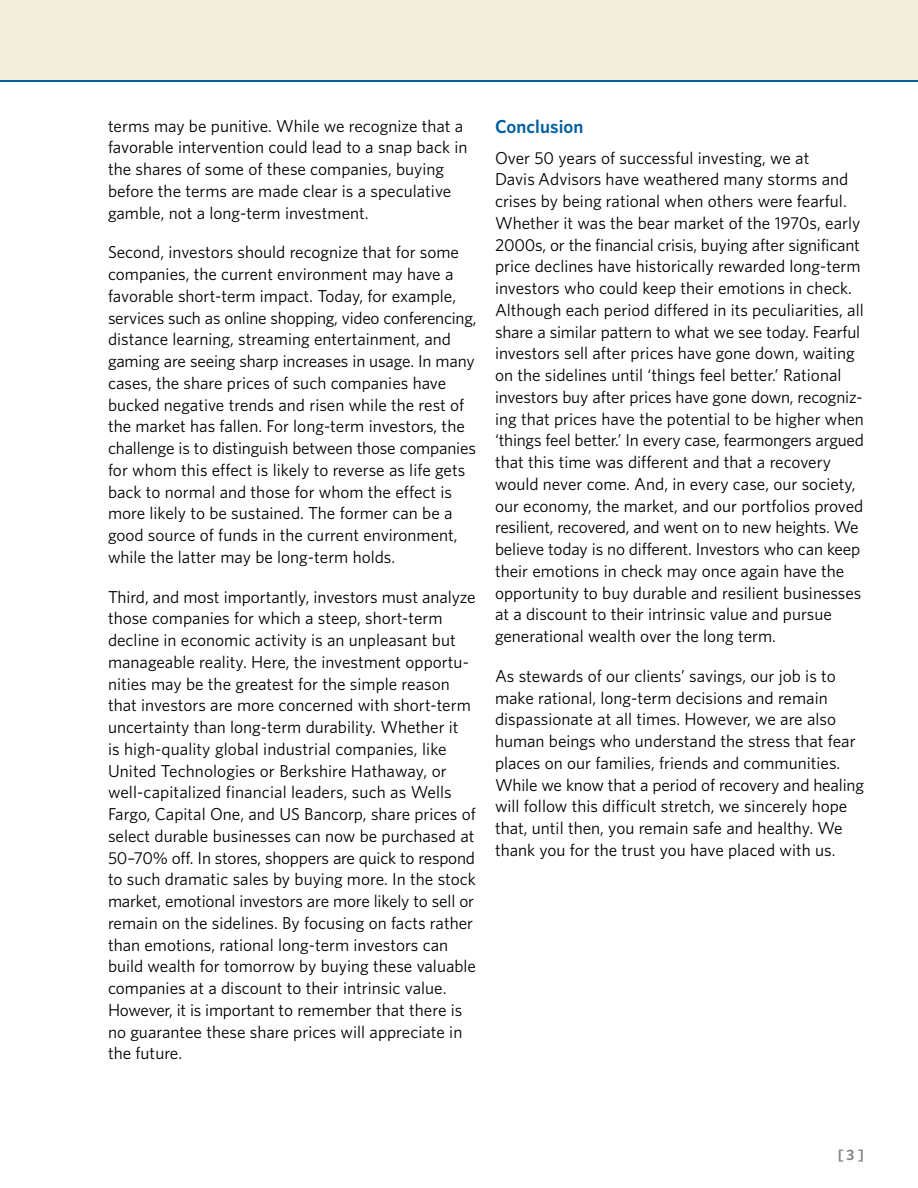
<style>
.page{position:relative;width:918px;height:1188px;background:#fff}
.page>*{position:absolute;margin:0;border:0;box-sizing:border-box;transform-origin:0 0}
.t1{font:600 18.75px "Whitney";letter-spacing:.005em;color:#005f9e}
.t2{font:17.25px/21.8px "Whitney";color:#000}
.t3{font:600 15px "Whitney";color:#808285}
</style>
<div class="page">
<div style="left:0;top:0;width:918px;height:80px;background:#f0eedb"></div>
<hr style="left:0;top:80px;width:918px;height:2px;background:#005f9e">
<p class="t2" style="left:108px;top:114px;width:361px">terms may be punitive. While we recognize that a favorable intervention could lead to a snap back in the shares of some of these companies, buying before the terms are made clear is a speculative gamble, not a long-term investment.</p>
<p class="t2" style="left:108px;top:241px;width:370px">Second, investors should recognize that for some companies, the current environment may have a favorable short-term impact. Today, for example, services such as online shopping, video conferencing, distance learning, streaming entertainment, and gaming are seeing sharp increases in usage. In many cases, the share prices of such companies have bucked negative trends and risen while the rest of the market has fallen. For long-term investors, the challenge is to distinguish between those companies for whom this effect is likely to reverse as life gets back to normal and those for whom the effect is more likely to be sustained. The former can be a good source of funds in the current environment, while the latter may be long-term holds.</p>
<p class="t2" style="left:108px;top:585px;width:370px">Third, and most importantly, investors must analyze those companies for which a steep, short-term decline in economic activity is an unpleasant but manageable reality. Here, the investment opportu&shy;nities may be the greatest for the simple reason that investors are more concerned with short-term uncertainty than long-term durability. Whether it<br>is high-quality global industrial companies, like United Technologies or Berkshire Hathaway, or well-capitalized financial leaders, such as Wells Fargo, Capital One, and US Bancorp, share prices of select durable businesses can now be purchased at 50–70% off. In stores, shoppers are quick to respond to such dramatic sales by buying more. In the stock market, emotional investors are more likely to sell or remain on the sidelines. By focusing on facts rather than emotions, rational long-term investors can build wealth for tomorrow by buying these valuable companies at a discount to their intrinsic value.<br>However, it is important to remember that there is no guarantee these share prices will appreciate in the future.</p>
<p class="t1" style="left:495px;top:114px;width:90px">Conclusion</p>
<p class="t2" style="left:495px;top:146px;width:370px">Over 50 years of successful investing, we at<br>Davis Advisors have weathered many storms and crises by being rational when others were fearful.<br>Whether it was the bear market of the 1970s, early 2000s, or the financial crisis, buying after significant price declines have historically rewarded long-term investors who could keep their emotions in check.<br>Although each period differed in its peculiarities, all share a similar pattern to what we see today. Fearful investors sell after prices have gone down, waiting on the sidelines until ‘things feel better.’ Rational investors buy after prices have gone down, recogniz&shy;ing that prices have the potential to be higher when ‘things feel better.’ In every case, fearmongers argued that this time was different and that a recovery would never come. And, in every case, our society, our economy, the market, and our portfolios proved resilient, recovered, and went on to new heights. We believe today is no different. Investors who can keep their emotions in check may once again have the opportunity to buy durable and resilient businesses at a discount to their intrinsic value and pursue generational wealth over the long term.</p>
<p class="t2" style="left:495px;top:665px;width:371px">As stewards of our clients’ savings, our job is to make rational, long-term decisions and remain dispassionate at all times. However, we are also human beings who understand the stress that fear places on our families, friends and communities.<br>While we know that a period of recovery and healing will follow this difficult stretch, we sincerely hope that, until then, you remain safe and healthy. We thank you for the trust you have placed with us.</p>
<p class="t3" style="left:838px;top:1145px;width:28px">[ 3 ]</p>
</div>
